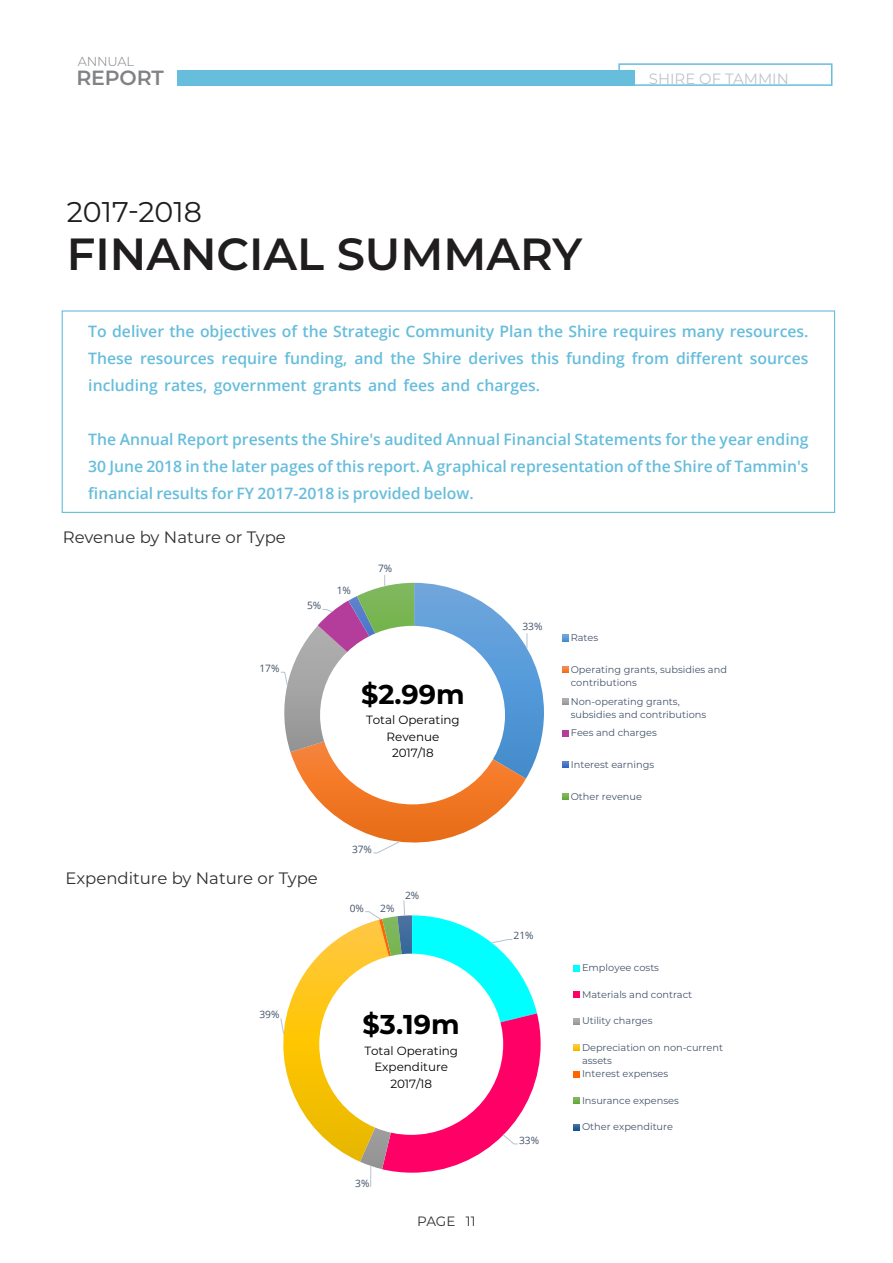
<style>
.page{position:relative;width:893px;height:1263px;background:#fff}
.page>*{position:absolute;margin:0;border:0;box-sizing:border-box;transform-origin:0 0}
.t1{font:600 45px "Montserrat";color:#201d1e}
.t2{font:28.5px "Montserrat";color:#201d1e}
.t3{font:700 27.15px "Montserrat";color:#000}
.t4{font:600 20.55px "Montserrat";letter-spacing:-.01em;color:#808285}
.t5{font:16.5px "Montserrat";color:#312f30}
.Body_Text{font:600 15.75px/27px "Open Sans";color:#66bddc;text-align:justify}
.t6{font:14.85px "Montserrat";color:#bec3cd}
.t7{font:13.5px "Montserrat";letter-spacing:-.005em;color:#312f30}
.t8{font:300 13.05px "Montserrat";letter-spacing:-.01em;color:#808285}
.t9{font:12px/16.4px "Montserrat";color:#000;text-align:center}
.t10{font:10.2px "Open Sans";color:#44546a}
.t11{font:9.75px/13.5px "Montserrat";color:#44546a}
</style>
<div class="page">
<div style="left:62px;top:310px;width:773px;height:203px;border:1px solid #66bddc"></div>
<svg style="left:281px;top:575px;width:263px;height:279px"></svg>
<svg style="left:562px;top:635px;width:6px;height:6px"></svg>
<svg style="left:562px;top:667px;width:6px;height:6px"></svg>
<svg style="left:562px;top:698px;width:6px;height:6px"></svg>
<svg style="left:562px;top:730px;width:6px;height:6px"></svg>
<svg style="left:562px;top:762px;width:6px;height:6px"></svg>
<svg style="left:562px;top:793px;width:6px;height:7px"></svg>
<div style="left:320px;top:626px;width:185px;height:178px;background:#fff;border-radius:50%"></div>
<svg style="left:280px;top:900px;width:261px;height:287px"></svg>
<svg style="left:573px;top:965px;width:6px;height:6px"></svg>
<svg style="left:573px;top:992px;width:6px;height:6px"></svg>
<svg style="left:573px;top:1018px;width:6px;height:6px"></svg>
<svg style="left:573px;top:1044px;width:6px;height:7px"></svg>
<svg style="left:573px;top:1071px;width:6px;height:6px"></svg>
<svg style="left:573px;top:1098px;width:6px;height:6px"></svg>
<svg style="left:573px;top:1124px;width:6px;height:6px"></svg>
<div style="left:319px;top:954px;width:184px;height:181px;background:#fff;border-radius:50%"></div>
<div style="left:177px;top:71px;width:457px;height:15px;background:#66bddc"></div>
<div style="left:618px;top:63px;width:214px;height:23px;border:2px solid #66bddc"></div>
<p class="t8" style="left:78px;top:53px;width:58px">ANNUAL</p>
<h3 class="t4" style="left:76px;top:63px;width:89px">REPORT</h3>
<p class="t2" style="left:67px;top:192px;width:137px">2017-2018</p>
<p class="t1" style="left:67px;top:222px;width:517px">FINANCIAL SUMMARY</p>
<p class="t6" style="left:649px;top:69px;width:141px">SHIRE OF TAMMIN</p>
<p class="Body_Text" style="left:88px;top:317px;width:722px">To deliver the objectives of the Strategic Community Plan the Shire requires many resources.<br>These resources require funding, and the Shire derives this funding from different sources including rates, government grants and fees and charges.</p>
<p class="Body_Text" style="left:88px;top:425px;width:722px">The Annual Report presents the Shire's audited Annual Financial Statements for the year ending 30 June 2018 in the later pages of this report. A graphical representation of the Shire of Tammin's financial results for FY 2017-2018 is provided below.</p>
<p class="t5" style="left:63px;top:525px;width:225px">Revenue by Nature or Type</p>
<p class="t10" style="left:259px;top:661px;width:22px">17%</p>
<p class="t10" style="left:307px;top:599px;width:16px">5%</p>
<p class="t10" style="left:337px;top:583px;width:16px">1%</p>
<p class="t10" style="left:378px;top:561px;width:16px">7%</p>
<p class="t3" style="left:361px;top:674px;width:105px">$2.99m</p>
<p class="t9" style="left:366px;top:711px;width:95px">Total Operating<br>Revenue<br>2017/18</p>
<p class="t5" style="left:66px;top:867px;width:254px">Expenditure by Nature or Type</p>
<p class="t10" style="left:352px;top:842px;width:22px">37%</p>
<p class="t10" style="left:350px;top:901px;width:16px">0%</p>
<p class="t10" style="left:380px;top:901px;width:16px">2%</p>
<p class="t10" style="left:405px;top:888px;width:16px">2%</p>
<p class="t10" style="left:259px;top:1008px;width:22px">39%</p>
<p class="t3" style="left:363px;top:1005px;width:99px">$3.19m</p>
<p class="t9" style="left:364px;top:1042px;width:95px">Total Operating<br>Expenditure<br>2017/18</p>
<p class="t10" style="left:355px;top:1176px;width:16px">3%</p>
<p class="t7" style="left:417px;top:1212px;width:60px">PAGE 11</p>
<p class="t10" style="left:522px;top:620px;width:22px">33%</p>
<p class="t11" style="left:571px;top:631px;width:29px">Rates</p>
<p class="t11" style="left:571px;top:662px;width:158px">Operating grants, subsidies and contributions</p>
<p class="t11" style="left:571px;top:694px;width:137px">Non-operating grants, subsidies and contributions</p>
<p class="t11" style="left:571px;top:726px;width:88px">Fees and charges</p>
<p class="t11" style="left:571px;top:757px;width:85px">Interest earnings</p>
<p class="t11" style="left:571px;top:789px;width:73px">Other revenue</p>
<p class="t10" style="left:514px;top:929px;width:22px">21%</p>
<p class="t10" style="left:519px;top:1133px;width:22px">33%</p>
<p class="t11" style="left:582px;top:961px;width:79px">Employee costs</p>
<p class="t11" style="left:582px;top:987px;width:112px">Materials and contract</p>
<p class="t11" style="left:582px;top:1014px;width:72px">Utility charges</p>
<p class="t11" style="left:582px;top:1040px;width:142px">Depreciation on non-current assets<br>Interest expenses</p>
<p class="t11" style="left:582px;top:1093px;width:98px">Insurance expenses</p>
<p class="t11" style="left:582px;top:1120px;width:93px">Other expenditure</p>
</div>
